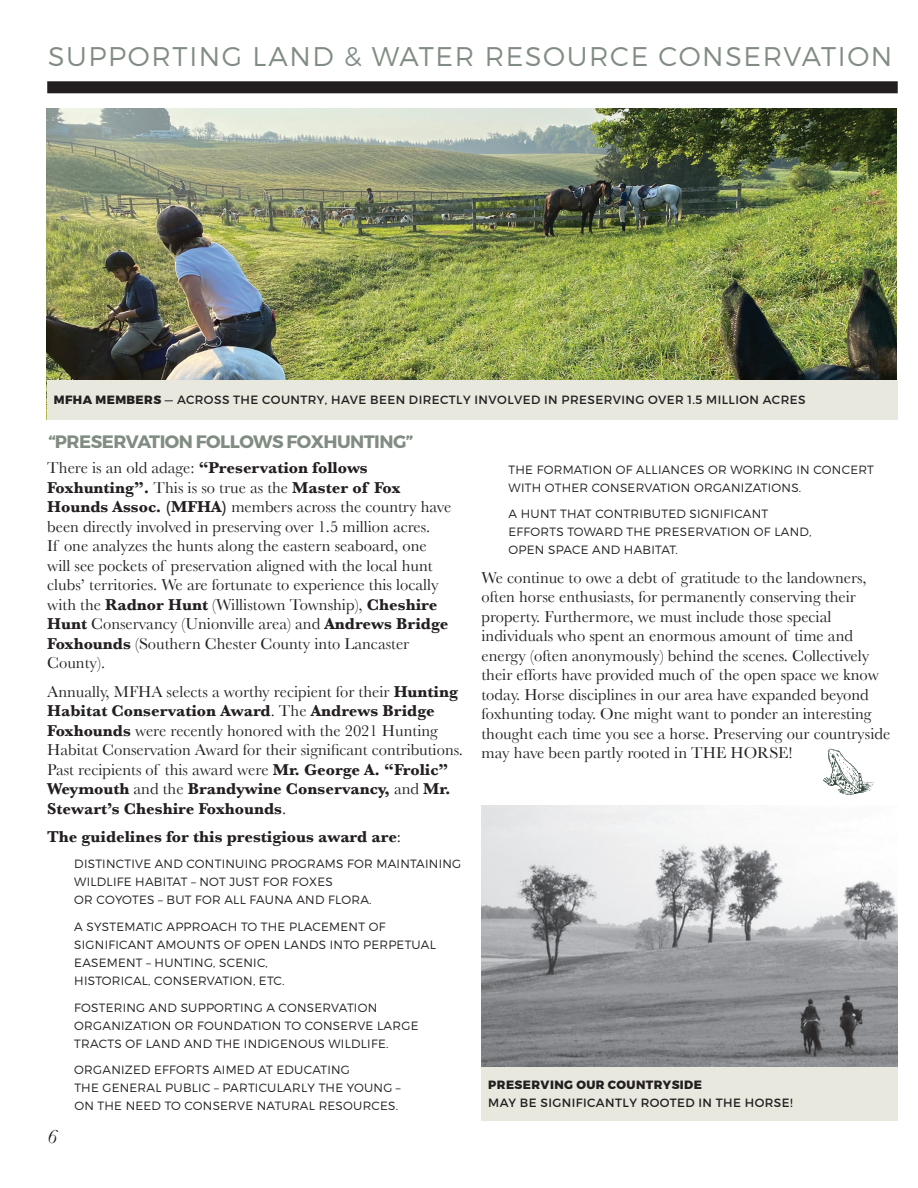
<style>
.page{position:relative;width:918px;height:1188px;background:#fff}
.page>*{position:absolute;margin:0;border:0;box-sizing:border-box;transform-origin:0 0}
.t1{font:300 27px "Montserrat";letter-spacing:.06em;color:#818d83}
.t2{font:italic 19.5px "Baskerville";color:#231f20}
.t3{font:700 18px "Montserrat";letter-spacing:-.03em;color:#818d83}
.t4{font:16.5px/19.5px "Baskerville";color:#231f20}
.t5{font:700 16.5px "Baskerville";color:#231f20}
.t6{font:300 12px/18px "Montserrat";letter-spacing:.02em;color:#231f20}
.t7{font:12px "Montserrat";letter-spacing:.035em;color:#231f20}
.t8{font:800 12px "Montserrat";letter-spacing:.035em;color:#231f20}
.s1{font-weight:800}
.s2{font-weight:700}
.s3{font-weight:400}
</style>
<div class="page">
<div style="left:47px;top:81px;width:851px;height:12px;background:#231f20"></div>
<img style="left:482px;top:806px;width:416px;height:261px">
<img style="left:47px;top:108px;width:849px;height:272px">
<svg style="left:823px;top:749px;width:51px;height:46px"></svg>
<div style="left:47px;top:380px;width:851px;height:40px;background:#e9e8df"></div>
<div style="left:482px;top:1067px;width:416px;height:53px;background:#e9e8df"></div>
<h1 class="t1" style="left:48px;top:40px;width:846px">SUPPORTING LAND &amp; WATER R ESOURCE CONSERVATION</h1>
<p class="t7" style="left:54px;top:392px;width:753px"><span class="s1">MFHA MEMBERS</span> — ACROSS THE COUNTRY, HAVE BEEN DIRECTLY INVOLVED IN PRESERVING OVER 1.5 MILLION ACRES</p>
<p class="t3" style="left:48px;top:430px;width:366px">“PRESERVATION FOLLOWS FOXHU NTING”</p>
<p class="t4" style="left:47px;top:458px;width:406px">There is an old adage: <span class="s2">“Preservation follows Foxhunting”.</span> This is so true as the <span class="s2">Master of Fox Hounds Assoc. (MFHA)</span> members across the country have been directly involved in preserving over 1.5 million acres.<br>If one analyzes the hunts along the eastern seaboard, one will see pockets of preservation aligned with the local hunt clubs’ territories. We are fortunate to experience this locally with the <span class="s2">Radnor Hunt</span> (Willistown Township), <span class="s2">Cheshire Hunt</span> Conservancy (Unionville area) and <span class="s2">Andrews Bridge Foxhounds</span> (Southern Chester County into Lancaster County).</p>
<p class="t4" style="left:47px;top:681px;width:417px">Annually, MFHA selects a worthy recipient for their <span class="s2">Hunting Habitat Conservation Award</span>. The <span class="s2">Andrews Bridge Foxhounds</span> were recently honored with the 2021 Hunting Habitat Conservation Award for their significant contributions.<br>Past recipients of this award were <span class="s2">Mr. George A. “Frolic” Weymouth</span> and the <span class="s2">Brandywine Conservancy,</span> and <span class="s2">Mr.<br>Stewart’s Cheshire Foxhounds</span>.</p>
<p class="t5" style="left:47px;top:827px;width:355px">The guidelines for this prestigious award are<span class="s3">:</span></p>
<p class="t6" style="left:74px;top:855px;width:388px">DISTINCTIVE AND CONTINUING PROGRAMS FOR MAINTAINING<br>WILDLIFE HABITAT – NOT JUST FOR FOXES<br>OR COYOTES – BUT FOR ALL FAUNA AND FLORA.</p>
<p class="t6" style="left:74px;top:917px;width:362px">A SYSTEMATIC APPROACH TO THE PLACEM ENT OF SIGNIFICANT AMOUNTS OF OPEN LANDS INTO PERPETUAL EASEM ENT – HUNTING, SCENIC,<br>H ISTORICAL, CONSERVATION, ETC.</p>
<p class="t6" style="left:74px;top:998px;width:346px">FOSTERING AND SUPPORTING A CONSERVATION<br>ORGANIZATION OR FOUNDATION TO CONSERVE LARGE<br>TRACTS OF LAND AND THE INDIGENOUS WILDLIFE.</p>
<p class="t6" style="left:74px;top:1061px;width:328px">ORGANIZED EFFORTS AIM ED AT EDUCATING<br>THE GENERAL PUBLIC – PARTICULARLY THE YOUNG –<br>ON THE NEED TO CONSERVE NATURAL RESOURCES.</p>
<p class="t2" style="left:47px;top:1125px;width:11px">6</p>
<p class="t6" style="left:509px;top:460px;width:367px">THE FORMATION OF ALLIANCES OR WORKING IN CONCERT<br>WITH OTHER CONSERVATION ORGANIZATIONS.</p>
<p class="t6" style="left:509px;top:505px;width:304px">A HUNT THAT CONTRIBUTED SIGNIFICANT<br>EFFORTS TOWARD THE PRESERVATION OF LAND,<br>OPEN SPACE AND HABITAT.</p>
<p class="t4" style="left:482px;top:567px;width:410px">We continue to owe a debt of gratitude to the landowners, often horse enthusiasts, for permanently conserving their property. Furthermore, we must include those special individuals who spent an enormous amount of time and energy (often anonymously) behind the scenes. Collectively their efforts have provided much of the open space we know today. Horse disciplines in our area have expanded beyond foxhunting today. One might want to ponder an interesting thought each time you see a horse. Preserving our countryside may have been partly rooted in the horse!</p>
<p class="t8" style="left:488px;top:1077px;width:215px">PRESERVING OUR COUNTRYSIDE</p>
<p class="t7" style="left:488px;top:1095px;width:306px">MAY BE SIGNIFICANTLY ROOTED IN THE HORSE!</p>
</div>
